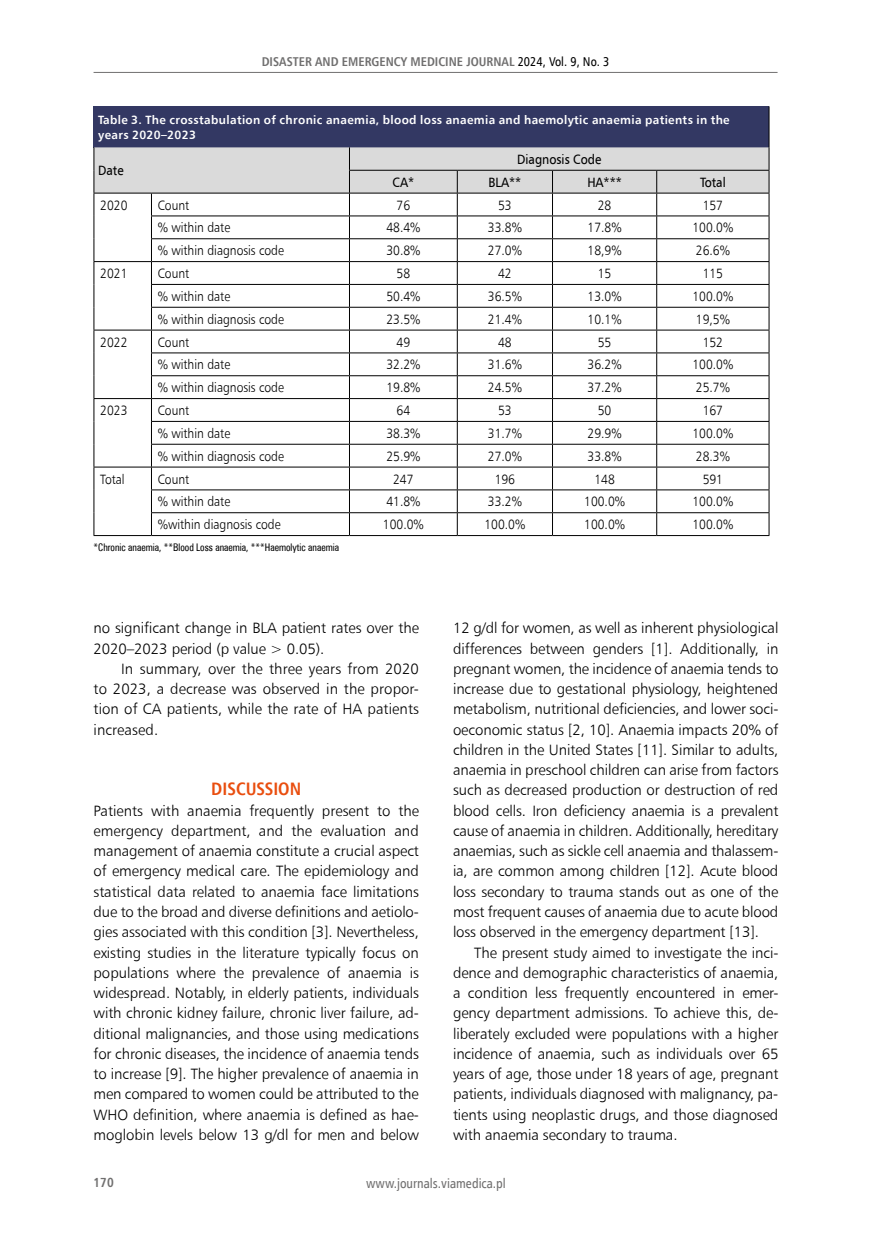
<style>
.page{position:relative;width:872px;height:1234px;background:#fff}
.page>*{position:absolute;margin:0;border:0;box-sizing:border-box;transform-origin:0 0}
.t1{font:700 18px "Humnst 777 Cn EU";color:#e94e0f}
.t2{font:15px/20.2px "Humnst 777 Lt EU";letter-spacing:-.005em;color:#000;text-align:justify}
.t3{font:13.5px "Humnst 777 Lt EU";color:#000;scale:.9 1}
.t4{font:13.5px "Humnst 777 EU";color:#000;scale:.9 1}
.t5{font:13.5px "Humnst 777 Cn EU";color:#706f6f}
.t6{font:700 13.2px "Humnst 777 Cn EU";color:#706f6f}
.t7{font:700 12.75px "Humnst 777 Cn EU";color:#706f6f}
.t8{font:700 12px/15px "Humnst 777 EU";letter-spacing:.03em;color:#fff}
.t9{font:10.5px "Zurich Cn EU";color:#000;scale:.92 1}
.s1{font-weight:400;color:#000}
</style>
<div class="page">
<hr style="left:94px;top:72px;width:683px;height:1px;background:#706f6f">
<div style="left:94px;top:106px;width:675px;height:41px;background:#333863"></div>
<hr style="left:94px;top:535px;width:57px;height:1px;background:#000">
<hr style="left:151px;top:535px;width:198px;height:1px;background:#000">
<hr style="left:349px;top:535px;width:108px;height:1px;background:#000">
<hr style="left:457px;top:535px;width:95px;height:1px;background:#000">
<hr style="left:552px;top:535px;width:104px;height:1px;background:#000">
<hr style="left:656px;top:535px;width:113px;height:1px;background:#000">
<hr style="left:768px;top:106px;width:1px;height:41px;background:#000">
<svg style="left:94px;top:147px;width:675px;height:388px"></svg>
<hr style="left:94px;top:193px;width:57px;height:1px;background:#000">
<hr style="left:151px;top:193px;width:198px;height:1px;background:#000">
<p class="t7" style="left:262px;top:54px;width:349px">DISASTER AND EMERGENCY MEDICINE JOURNAL <span class="s1">2024, Vol. 9, No. 3</span></p>
<p class="t8" style="left:98px;top:112px;width:633px">Table 3. The crosstabulation of chronic anaemia, blood loss anaemia and haemolytic anaemia patients in the years 2020–2023</p>
<p class="t4" style="left:98px;top:162px;width:30px">Date</p>
<p class="t4" style="left:517px;top:151px;width:95px">Diagnosis Code</p>
<p class="t4" style="left:392px;top:173px;width:25px">CA*</p>
<p class="t4" style="left:488px;top:173px;width:38px">BLA**</p>
<p class="t4" style="left:587px;top:173px;width:40px">HA***</p>
<p class="t4" style="left:700px;top:173px;width:30px">Total</p>
<p class="t3" style="left:100px;top:196px;width:32px">2020</p>
<p class="t3" style="left:158px;top:196px;width:37px">Count</p>
<p class="t3" style="left:396px;top:196px;width:17px">76</p>
<p class="t3" style="left:498px;top:196px;width:17px">53</p>
<p class="t3" style="left:598px;top:196px;width:17px">28</p>
<p class="t3" style="left:702px;top:196px;width:24px">157</p>
<p class="t3" style="left:158px;top:219px;width:82px">% within date</p>
<p class="t3" style="left:386px;top:219px;width:39px">48.4%</p>
<p class="t3" style="left:488px;top:219px;width:39px">33.8%</p>
<p class="t3" style="left:587px;top:219px;width:39px">17.8%</p>
<p class="t3" style="left:692px;top:219px;width:47px">100.0%</p>
<p class="t3" style="left:158px;top:242px;width:142px">% within diagnosis code</p>
<p class="t3" style="left:386px;top:242px;width:39px">30.8%</p>
<p class="t3" style="left:488px;top:242px;width:39px">27.0%</p>
<p class="t3" style="left:587px;top:242px;width:39px">18,9%</p>
<p class="t3" style="left:696px;top:242px;width:39px">26.6%</p>
<p class="t3" style="left:100px;top:265px;width:32px">2021</p>
<p class="t3" style="left:158px;top:265px;width:37px">Count</p>
<p class="t3" style="left:396px;top:265px;width:17px">58</p>
<p class="t3" style="left:498px;top:265px;width:17px">42</p>
<p class="t3" style="left:598px;top:265px;width:17px">15</p>
<p class="t3" style="left:702px;top:265px;width:24px">115</p>
<p class="t3" style="left:158px;top:288px;width:82px">% within date</p>
<p class="t3" style="left:386px;top:288px;width:39px">50.4%</p>
<p class="t3" style="left:488px;top:288px;width:39px">36.5%</p>
<p class="t3" style="left:587px;top:288px;width:39px">13.0%</p>
<p class="t3" style="left:692px;top:288px;width:47px">100.0%</p>
<p class="t3" style="left:158px;top:310px;width:142px">% within diagnosis code</p>
<p class="t3" style="left:386px;top:310px;width:39px">23.5%</p>
<p class="t3" style="left:488px;top:310px;width:39px">21.4%</p>
<p class="t3" style="left:587px;top:310px;width:39px">10.1%</p>
<p class="t3" style="left:696px;top:310px;width:39px">19,5%</p>
<p class="t3" style="left:100px;top:333px;width:32px">2022</p>
<p class="t3" style="left:158px;top:333px;width:37px">Count</p>
<p class="t3" style="left:396px;top:333px;width:17px">49</p>
<p class="t3" style="left:498px;top:333px;width:17px">48</p>
<p class="t3" style="left:598px;top:333px;width:17px">55</p>
<p class="t3" style="left:702px;top:333px;width:24px">152</p>
<p class="t3" style="left:158px;top:356px;width:82px">% within date</p>
<p class="t3" style="left:386px;top:356px;width:39px">32.2%</p>
<p class="t3" style="left:488px;top:356px;width:39px">31.6%</p>
<p class="t3" style="left:587px;top:356px;width:39px">36.2%</p>
<p class="t3" style="left:692px;top:356px;width:47px">100.0%</p>
<p class="t3" style="left:158px;top:379px;width:142px">% within diagnosis code</p>
<p class="t3" style="left:386px;top:379px;width:39px">19.8%</p>
<p class="t3" style="left:488px;top:379px;width:39px">24.5%</p>
<p class="t3" style="left:587px;top:379px;width:39px">37.2%</p>
<p class="t3" style="left:696px;top:379px;width:39px">25.7%</p>
<p class="t3" style="left:100px;top:402px;width:32px">2023</p>
<p class="t3" style="left:158px;top:402px;width:37px">Count</p>
<p class="t3" style="left:396px;top:402px;width:17px">64</p>
<p class="t3" style="left:498px;top:402px;width:17px">53</p>
<p class="t3" style="left:598px;top:402px;width:17px">50</p>
<p class="t3" style="left:702px;top:402px;width:24px">167</p>
<p class="t3" style="left:158px;top:425px;width:82px">% within date</p>
<p class="t3" style="left:386px;top:425px;width:39px">38.3%</p>
<p class="t3" style="left:488px;top:425px;width:39px">31.7%</p>
<p class="t3" style="left:587px;top:425px;width:39px">29.9%</p>
<p class="t3" style="left:692px;top:425px;width:47px">100.0%</p>
<p class="t3" style="left:158px;top:447px;width:142px">% within diagnosis code</p>
<p class="t3" style="left:386px;top:447px;width:39px">25.9%</p>
<p class="t3" style="left:488px;top:447px;width:39px">27.0%</p>
<p class="t3" style="left:587px;top:447px;width:39px">33.8%</p>
<p class="t3" style="left:696px;top:447px;width:39px">28.3%</p>
<p class="t3" style="left:100px;top:470px;width:29px">Total</p>
<p class="t3" style="left:158px;top:470px;width:37px">Count</p>
<p class="t3" style="left:393px;top:470px;width:24px">247</p>
<p class="t3" style="left:495px;top:470px;width:24px">196</p>
<p class="t3" style="left:594px;top:470px;width:24px">148</p>
<p class="t3" style="left:702px;top:470px;width:24px">591</p>
<p class="t3" style="left:158px;top:493px;width:82px">% within date</p>
<p class="t3" style="left:386px;top:493px;width:39px">41.8%</p>
<p class="t3" style="left:488px;top:493px;width:39px">33.2%</p>
<p class="t3" style="left:584px;top:493px;width:47px">100.0%</p>
<p class="t3" style="left:692px;top:493px;width:47px">100.0%</p>
<p class="t3" style="left:158px;top:516px;width:138px">%within diagnosis code</p>
<p class="t3" style="left:383px;top:516px;width:47px">100.0%</p>
<p class="t3" style="left:484px;top:516px;width:47px">100.0%</p>
<p class="t3" style="left:584px;top:516px;width:47px">100.0%</p>
<p class="t3" style="left:692px;top:516px;width:47px">100.0%</p>
<p class="t9" style="left:94px;top:541px;width:268px">*Chronic anaemia, **Blood Loss anaemia, ***Haemolytic anaemia</p>
<p class="t2" style="left:94px;top:617px;width:327px">no significant change in BLA patient rates over the<br>2020–2023 period (p value &gt; 0.05).</p>
<p class="t2" style="left:94px;top:658px;width:327px;text-indent:28px">In summary, over the three years from 2020 to 2023, a decrease was observed in the propor&shy;tion of CA patients, while the rate of HA patients increased.</p>
<p class="t1" style="left:211px;top:777px;width:91px">DISCUSSION</p>
<p class="t2" style="left:94px;top:800px;width:327px">Patients with anaemia frequently present to the emergency department, and the evaluation and management of anaemia constitute a crucial aspect of emergency medical care. The epidemiology and statistical data related to anaemia face limitations due to the broad and diverse definitions and aetiolo&shy;gies associated with this condition [3]. Nevertheless, existing studies in the literature typically focus on populations where the prevalence of anaemia is widespread. Notably, in elderly patients, individuals with chronic kidney failure, chronic liver failure, ad&shy;ditional malignancies, and those using medications for chronic diseases, the incidence of anaemia tends to increase [9]. The higher prevalence of anaemia in men compared to women could be attributed to the WHO definition, where anaemia is defined as hae&shy;moglobin levels below 13 g/dl for men and below</p>
<p class="t2" style="left:453px;top:617px;width:327px">12 g/dl for women, as well as inherent physiological differences between genders [1]. Additionally, in pregnant women, the incidence of anaemia tends to increase due to gestational physiology, heightened metabolism, nutritional deficiencies, and lower soci&shy;oeconomic status [2, 10]. Anaemia impacts 20% of children in the United States [11]. Similar to adults, anaemia in preschool children can arise from factors such as decreased production or destruction of red blood cells. Iron deficiency anaemia is a prevalent cause of anaemia in children. Additionally, hereditary anaemias, such as sickle cell anaemia and thalassem&shy;ia, are common among children [12]. Acute blood loss secondary to trauma stands out as one of the most frequent causes of anaemia due to acute blood loss observed in the emergency department [13].</p>
<p class="t2" style="left:453px;top:941px;width:327px;text-indent:21px">The present study aimed to investigate the inci&shy;dence and demographic characteristics of anaemia, a condition less frequently encountered in emer&shy;gency department admissions. To achieve this, de&shy;liberately excluded were populations with a higher incidence of anaemia, such as individuals over 65 years of age, those under 18 years of age, pregnant patients, individuals diagnosed with malignancy, pa&shy;tients using neoplastic drugs, and those diagnosed with anaemia secondary to trauma.</p>
<p class="t6" style="left:94px;top:1173px;width:22px">170</p>
<p class="t5" style="left:366px;top:1174px;width:141px">www.journals.viamedica.pl</p>
</div>
